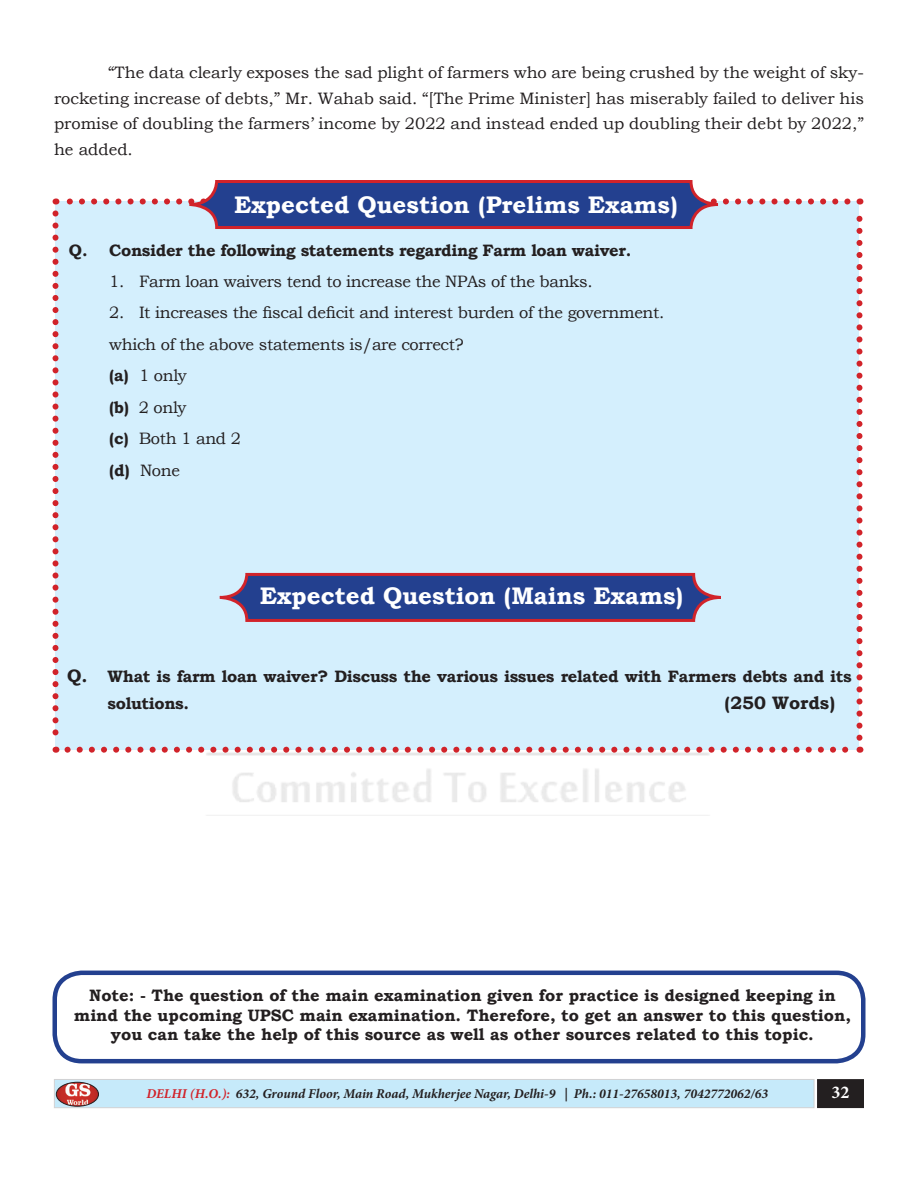
<style>
.page{position:relative;width:918px;height:1188px;background:#fff}
.page>*{position:absolute;margin:0;border:0;box-sizing:border-box;transform-origin:0 0}
.t1{font:700 24px "Bookman Old Style";color:#fff}
.t2{font:700 18px "Bookman Old Style";color:#231f20}
.t3{font:700 18px "Minion Pro";color:#fff}
.t4{font:16.5px/31.5px "Bookman Old Style";letter-spacing:-.02em;color:#231f20;text-align:justify}
.t5{font:700 16.5px/19.8px "Bookman Old Style";color:#231f20;text-align:center}
.t6{font:700 16.5px/27px "Bookman Old Style";letter-spacing:-.02em;color:#231f20}
.t7{font:italic 700 13.5px "Minion Pro";color:#231f20}
.s1{font-weight:700}
.s2{font-size:18px}
.s3{color:#d1232a}
</style>
<div class="page">
<img style="left:206px;top:753px;width:504px;height:49px">
<div style="left:54px;top:1079px;width:760px;height:29px;background:#c6eafa;border:1px solid #d1d2d4"></div>
<div style="left:818px;top:1080px;width:45px;height:27px;background:#231f20"></div>
<div style="left:817px;top:1079px;width:47px;height:29px;border:2px solid #231f20"></div>
<img style="left:56px;top:1082px;width:43px;height:24px">
<div style="left:56px;top:1082px;width:43px;height:24px;border:1px solid #231f20;border-radius:50%"></div>
<svg style="left:52px;top:180px;width:810px;height:573px;background:#c5dbee"></svg>
<div style="left:52px;top:971px;width:814px;height:92px;border:4px solid #23408f;border-radius:27px"></div>
<p class="t4" style="left:54px;top:60px;width:812px;line-height:25.5px;text-indent:54px">“The data clearly exposes the sad plight of farmers who are being crushed by the weight of sky&shy;rocketing increase of debts,” Mr. Wahab said. “[The Prime Minister] has miserably failed to deliver his promise of doubling the farmers’ income by 2022 and instead ended up doubling their debt by 2022,” he added.</p>
<h1 class="t1" style="left:234px;top:187px;width:445px">Expected Question (Prelims Exams)</h1>
<p class="t6" style="left:69px;top:236px;width:564px">Q. Consider the following statements regarding Farm loan waiver.</p>
<p class="t4" style="left:109px;top:266px;width:485px">1. Farm loan waivers tend to increase the NPAs of the banks.</p>
<p class="t4" style="left:109px;top:297px;width:557px;text-align:left">2. It increases the fiscal deficit and interest burden of the government. which of the above statements is/are correct?<br><span class="s1">(a)</span> 1 only<br><span class="s1">(b)</span> 2 only<br><span class="s1">(c)</span> Both 1 and 2<br><span class="s1">(d)</span> None</p>
<h1 class="t1" style="left:260px;top:579px;width:425px">Expected Question (Mains Exams)</h1>
<p class="t6" style="left:108px;top:663px;width:746px;text-indent:-40px"><span class="s2">Q.</span> What is farm loan waiver? Discuss the various issues related with Farmers debts and its solutions.</p>
<p class="t2" style="left:725px;top:690px;width:112px">(250 Words)</p>
<p class="t5" style="left:74px;top:985px;width:779px">Note: - The question of the main examination given for practice is designed keeping in mind the upcoming UPSC main examination. Therefore, to get an answer to this question, you can take the help of this source as well as other sources related to this topic.</p>
<p class="t7" style="left:146px;top:1085px;width:623px"><span class="s3">Delhi (H.O.):</span> 632, Ground Floor, Main Road, Mukherjee Nagar, Delhi-9 | Ph.: 011-27658013, 7042772062/63</p>
<p class="t3" style="left:832px;top:1079px;width:19px">32</p>
</div>
